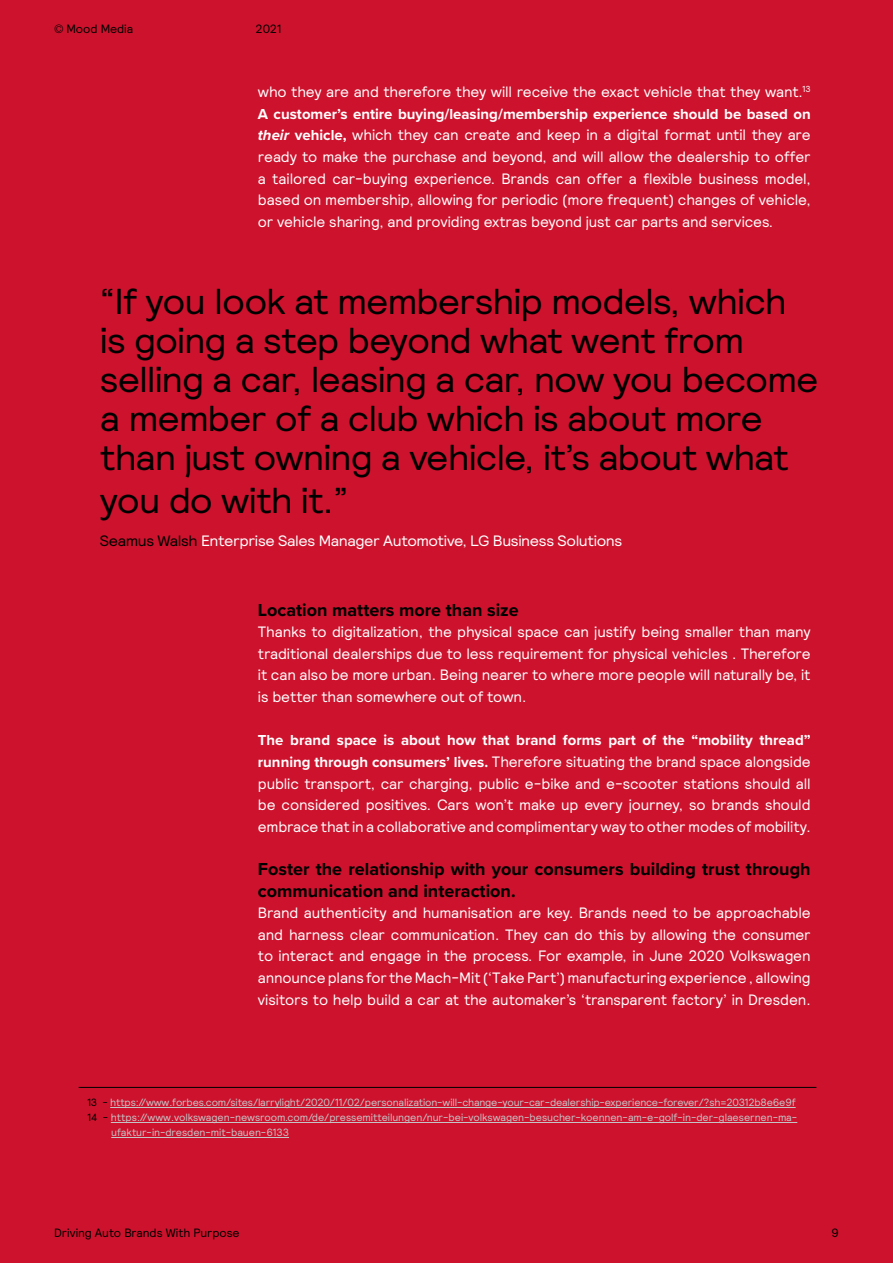
<style>
.page{position:relative;width:893px;height:1263px;background:#cd122d}
.page>*{position:absolute;margin:0;border:0;box-sizing:border-box;transform-origin:0 0}
.t1{font:36px/39px "Relative";letter-spacing:-.03em;color:#000;scale:1.05 1}
.t2{font:700 18px/21.6px "Proxima Nova";color:#000}
.t3{font:15px/21.6px "Relative";letter-spacing:-.01em;color:#fff;text-align:justify}
.t4{font:700 15px "Proxima Nova";color:#fff}
.t5{font:15px "Relative";letter-spacing:-.03em;color:#fff;scale:1.05 1}
.t6{font:12px "Relative";letter-spacing:-.005em;color:#000}
.t7{font:10.5px "Relative";letter-spacing:-.015em;color:#c4c6c8}
.s1{font-family:"Proxima Nova";font-weight:700;font-style:italic}
.s2{font-family:"Proxima Nova";font-weight:700}
.s3{color:#000}
</style>
<div class="page">
<hr style="left:79px;top:1087px;width:737px;height:1px;background:#000">
<hr style="left:110px;top:1107px;width:686px;height:1px;background:#c4c6c8">
<hr style="left:111px;top:1122px;width:686px;height:1px;background:#c4c6c8">
<hr style="left:111px;top:1137px;width:178px;height:1px;background:#c4c6c8">
<p class="t6" style="left:54px;top:21px;width:81px">© Mood Media</p>
<p class="t6" style="left:256px;top:21px;width:27px">2021</p>
<p class="t3" style="left:258px;top:81px;width:554px">who they are and therefore they will receive the exact vehicle that they want.<sup>13</sup></p>
<p class="t4" style="left:258px;top:103px;width:554px">A customer’s entire buying/leasing/membership experience should be based on</p>
<p class="t3" style="left:258px;top:124px;width:554px"><span class="s1">their</span> <span class="s2">vehicle,</span> which they can create and keep in a digital format until they are ready to make the purchase and beyond, and will allow the dealership to offer a tailored car-buying experience. Brands can offer a flexible business model, based on membership, allowing for periodic (more frequent) changes of vehicle, or vehicle sharing, and providing extras beyond just car parts and services.</p>
<h1 class="t1" style="left:100px;top:280px;width:686px">“If you look at membership models, which is going a step beyond what went from selling a car, leasing a car, now you become a member of a club which is about more than just owning a vehicle, it’s about what</h1>
<h1 class="t1" style="left:100px;top:480px;width:238px">you do with it.”</h1>
<p class="t5" style="left:100px;top:531px;width:499px"><span class="s3">Seamus Walsh</span> Enterprise Sales Manager Automotive, LG Business Solutions</p>
<p class="t2" style="left:258px;top:598px;width:262px">Location matters more than size</p>
<p class="t3" style="left:258px;top:621px;width:554px">Thanks to digitalization, the physical space can justify being smaller than many traditional dealerships due to less requirement for physical vehicles . Therefore it can also be more urban. Being nearer to where more people will naturally be, it is better than somewhere out of town.</p>
<p class="t4" style="left:258px;top:729px;width:554px">The brand space is about how that brand forms part of the “mobility thread”</p>
<p class="t3" style="left:258px;top:750px;width:554px"><span class="s2">running through consumers’ lives.</span> Therefore situating the brand space alongside public transport, car charging, public e-bike and e-scooter stations should all be considered positives. Cars won’t make up every journey, so brands should embrace that in a collaborative and complimentary way to other modes of mobility.</p>
<p class="t2" style="left:258px;top:858px;width:554px">Foster the relationship with your consumers building trust through communication and interaction.</p>
<p class="t3" style="left:258px;top:901px;width:554px">Brand authenticity and humanisation are key. Brands need to be approachable and harness clear communication. They can do this by allowing the consumer to interact and engage in the process. For example, in June 2020 Volkswagen announce plans for the Mach-Mit (‘Take Part’) manufacturing experience , allowing visitors to help build a car at the automaker’s ‘transparent factory’ in Dresden.</p>
<p class="t7" style="left:87px;top:1096px;width:710px"><span class="s3">13 -</span> https://www.forbes.com/sites/larrylight/2020/11/02/personalization-will-change-your-car-dealership-experience-forever/?sh=20312b8e6e9f</p>
<p class="t7" style="left:87px;top:1111px;width:712px"><span class="s3">14 -</span> https://www.volkswagen-newsroom.com/de/pressemitteilungen/nur-bei-volkswagen-besucher-koennen-am-e-golf-in-der-glaesernen-ma-</p>
<p class="t7" style="left:111px;top:1126px;width:179px">ufaktur-in-dresden-mit-bauen-6133</p>
<p class="t6" style="left:54px;top:1225px;width:187px">Driving Auto Brands With Purpose</p>
<p class="t6" style="left:831px;top:1225px;width:9px">9</p>
</div>
